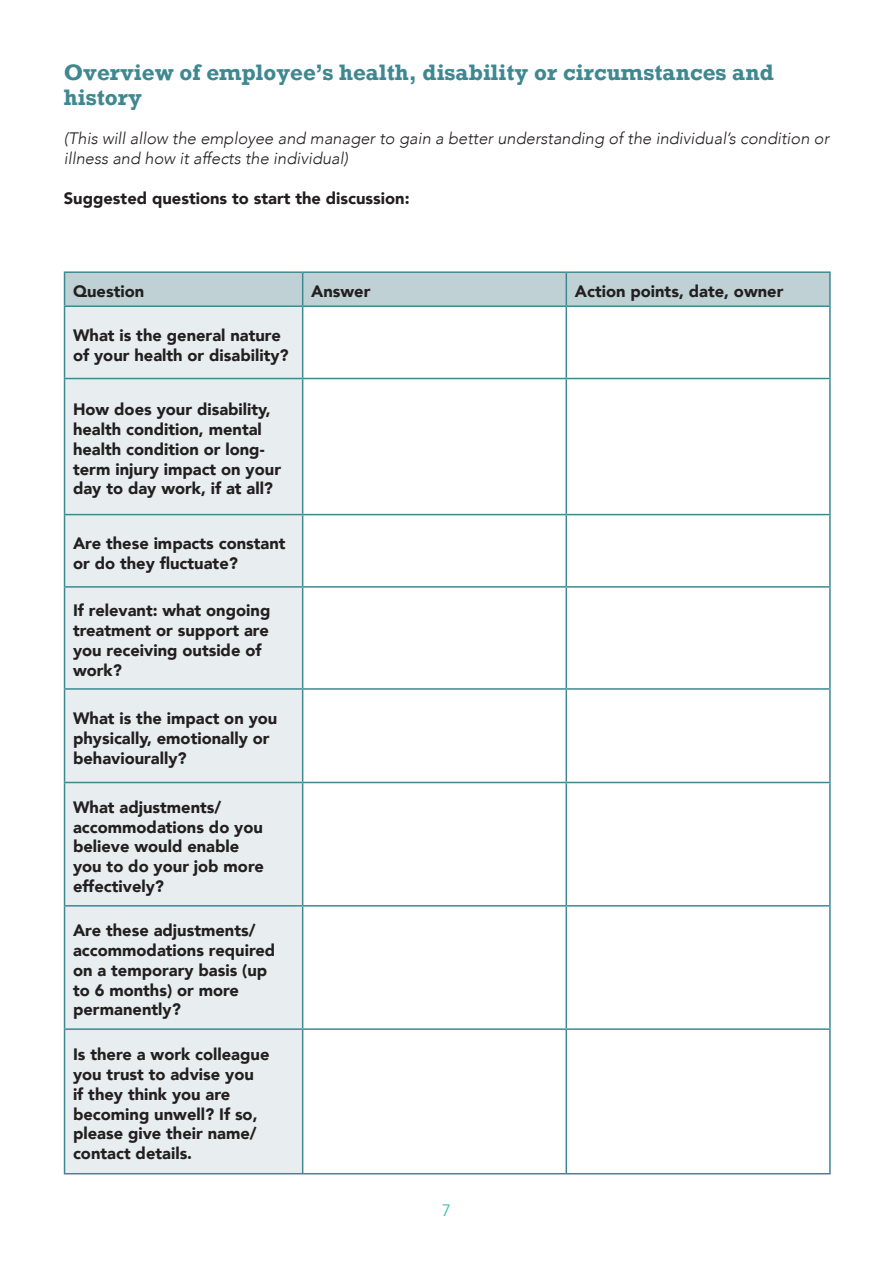
<style>
.page{position:relative;width:893px;height:1263px;background:#fff}
.page>*{position:absolute;margin:0;border:0;box-sizing:border-box;transform-origin:0 0}
.t1{font:700 21px/25.2px "Rockwell Nova";color:#3f8891}
.t2{font:900 16.5px/19.8px "Avenir";color:#231f20}
.t3{font:italic 300 16.5px/19.8px "Avenir";color:#231f20}
.t4{font:16.5px "Avenir";color:#41bea3}
</style>
<div class="page">
<div style="left:65px;top:273px;width:764px;height:32px;background:#bfd1d5"></div>
<div style="left:65px;top:307px;width:237px;height:866px;background:#e8eeef"></div>
<hr style="left:64px;top:271px;width:239px;height:2px;background:#3f8891">
<hr style="left:64px;top:273px;width:1px;height:32px;background:#3f8891">
<hr style="left:303px;top:271px;width:263px;height:2px;background:#3f8891">
<hr style="left:302px;top:273px;width:1px;height:32px;background:#3f8891">
<hr style="left:566px;top:271px;width:265px;height:2px;background:#3f8891">
<hr style="left:566px;top:273px;width:1px;height:32px;background:#3f8891">
<hr style="left:829px;top:273px;width:2px;height:32px;background:#3f8891">
<hr style="left:64px;top:305px;width:239px;height:2px;background:#3f8891">
<hr style="left:64px;top:307px;width:1px;height:71px;background:#3f8891">
<hr style="left:303px;top:305px;width:263px;height:2px;background:#3f8891">
<hr style="left:302px;top:307px;width:1px;height:71px;background:#3f8891">
<hr style="left:566px;top:305px;width:265px;height:2px;background:#3f8891">
<hr style="left:566px;top:307px;width:1px;height:71px;background:#3f8891">
<hr style="left:829px;top:307px;width:2px;height:71px;background:#3f8891">
<hr style="left:64px;top:378px;width:239px;height:1px;background:#3f8891">
<hr style="left:64px;top:379px;width:1px;height:135px;background:#3f8891">
<hr style="left:303px;top:378px;width:263px;height:1px;background:#3f8891">
<hr style="left:302px;top:379px;width:1px;height:135px;background:#3f8891">
<hr style="left:566px;top:378px;width:265px;height:1px;background:#3f8891">
<hr style="left:566px;top:379px;width:1px;height:135px;background:#3f8891">
<hr style="left:829px;top:379px;width:2px;height:135px;background:#3f8891">
<hr style="left:64px;top:514px;width:239px;height:1px;background:#3f8891">
<hr style="left:64px;top:515px;width:1px;height:71px;background:#3f8891">
<hr style="left:303px;top:514px;width:263px;height:1px;background:#3f8891">
<hr style="left:302px;top:515px;width:1px;height:71px;background:#3f8891">
<hr style="left:566px;top:514px;width:265px;height:1px;background:#3f8891">
<hr style="left:566px;top:515px;width:1px;height:71px;background:#3f8891">
<hr style="left:829px;top:515px;width:2px;height:71px;background:#3f8891">
<hr style="left:64px;top:586px;width:239px;height:2px;background:#3f8891">
<hr style="left:64px;top:588px;width:1px;height:100px;background:#3f8891">
<hr style="left:303px;top:586px;width:263px;height:2px;background:#3f8891">
<hr style="left:302px;top:588px;width:1px;height:100px;background:#3f8891">
<hr style="left:566px;top:586px;width:265px;height:2px;background:#3f8891">
<hr style="left:566px;top:588px;width:1px;height:100px;background:#3f8891">
<hr style="left:829px;top:588px;width:2px;height:100px;background:#3f8891">
<hr style="left:64px;top:688px;width:239px;height:2px;background:#3f8891">
<hr style="left:64px;top:690px;width:1px;height:92px;background:#3f8891">
<hr style="left:303px;top:688px;width:263px;height:2px;background:#3f8891">
<hr style="left:302px;top:690px;width:1px;height:92px;background:#3f8891">
<hr style="left:566px;top:688px;width:265px;height:2px;background:#3f8891">
<hr style="left:566px;top:690px;width:1px;height:92px;background:#3f8891">
<hr style="left:829px;top:690px;width:2px;height:92px;background:#3f8891">
<hr style="left:64px;top:782px;width:239px;height:1px;background:#3f8891">
<hr style="left:64px;top:783px;width:1px;height:122px;background:#3f8891">
<hr style="left:303px;top:782px;width:263px;height:1px;background:#3f8891">
<hr style="left:302px;top:783px;width:1px;height:122px;background:#3f8891">
<hr style="left:566px;top:782px;width:265px;height:1px;background:#3f8891">
<hr style="left:566px;top:783px;width:1px;height:122px;background:#3f8891">
<hr style="left:829px;top:783px;width:2px;height:122px;background:#3f8891">
<hr style="left:64px;top:905px;width:239px;height:1px;background:#3f8891">
<hr style="left:64px;top:906px;width:1px;height:122px;background:#3f8891">
<hr style="left:303px;top:905px;width:263px;height:1px;background:#3f8891">
<hr style="left:302px;top:906px;width:1px;height:122px;background:#3f8891">
<hr style="left:566px;top:905px;width:265px;height:1px;background:#3f8891">
<hr style="left:566px;top:906px;width:1px;height:122px;background:#3f8891">
<hr style="left:829px;top:906px;width:2px;height:122px;background:#3f8891">
<hr style="left:64px;top:1028px;width:239px;height:2px;background:#3f8891">
<hr style="left:64px;top:1030px;width:1px;height:143px;background:#3f8891">
<hr style="left:303px;top:1028px;width:263px;height:2px;background:#3f8891">
<hr style="left:302px;top:1030px;width:1px;height:143px;background:#3f8891">
<hr style="left:566px;top:1028px;width:265px;height:2px;background:#3f8891">
<hr style="left:566px;top:1030px;width:1px;height:143px;background:#3f8891">
<hr style="left:829px;top:1030px;width:2px;height:143px;background:#3f8891">
<hr style="left:64px;top:1173px;width:767px;height:1px;background:#3f8891">
<p class="t1" style="left:64px;top:59px;width:712px">Overview of employee’s health, disability or circumstances and history</p>
<p class="t3" style="left:64px;top:129px;width:767px">(This will allow the employee and manager to gain a better understanding of the individual’s condition or illness and how it affects the individual)</p>
<p class="t2" style="left:64px;top:189px;width:347px">Suggested questions to start the discussion:</p>
<p class="t2" style="left:73px;top:282px;width:73px">Question</p>
<p class="t2" style="left:311px;top:282px;width:61px">Answer</p>
<p class="t2" style="left:575px;top:282px;width:210px">Action points, date, owner</p>
<p class="t2" style="left:73px;top:326px;width:217px">What is the general nature of your health or disability?</p>
<p class="t2" style="left:73px;top:400px;width:210px">How does your disability, health condition, mental health condition or long&shy;term injury impact on your day to day work, if at all?</p>
<p class="t2" style="left:73px;top:534px;width:214px">Are these impacts constant or do they fluctuate?</p>
<p class="t2" style="left:73px;top:601px;width:199px">If relevant: what ongoing treatment or support are you receiving outside of work?</p>
<p class="t2" style="left:73px;top:709px;width:206px">What is the impact on you physically, emotionally or behaviourally?</p>
<p class="t2" style="left:73px;top:798px;width:192px">What adjustments/ accommodations do you believe would enable you to do your job more effectively?</p>
<p class="t2" style="left:73px;top:921px;width:204px">Are these adjustments/ accommodations required on a temporary basis (up to 6 months) or more permanently?</p>
<p class="t2" style="left:73px;top:1045px;width:198px">Is there a work colleague you trust to advise you<br>if they think you are becoming unwell? If so, please give their name/ contact details.</p>
<p class="t4" style="left:442px;top:1199px;width:11px">7</p>
</div>
